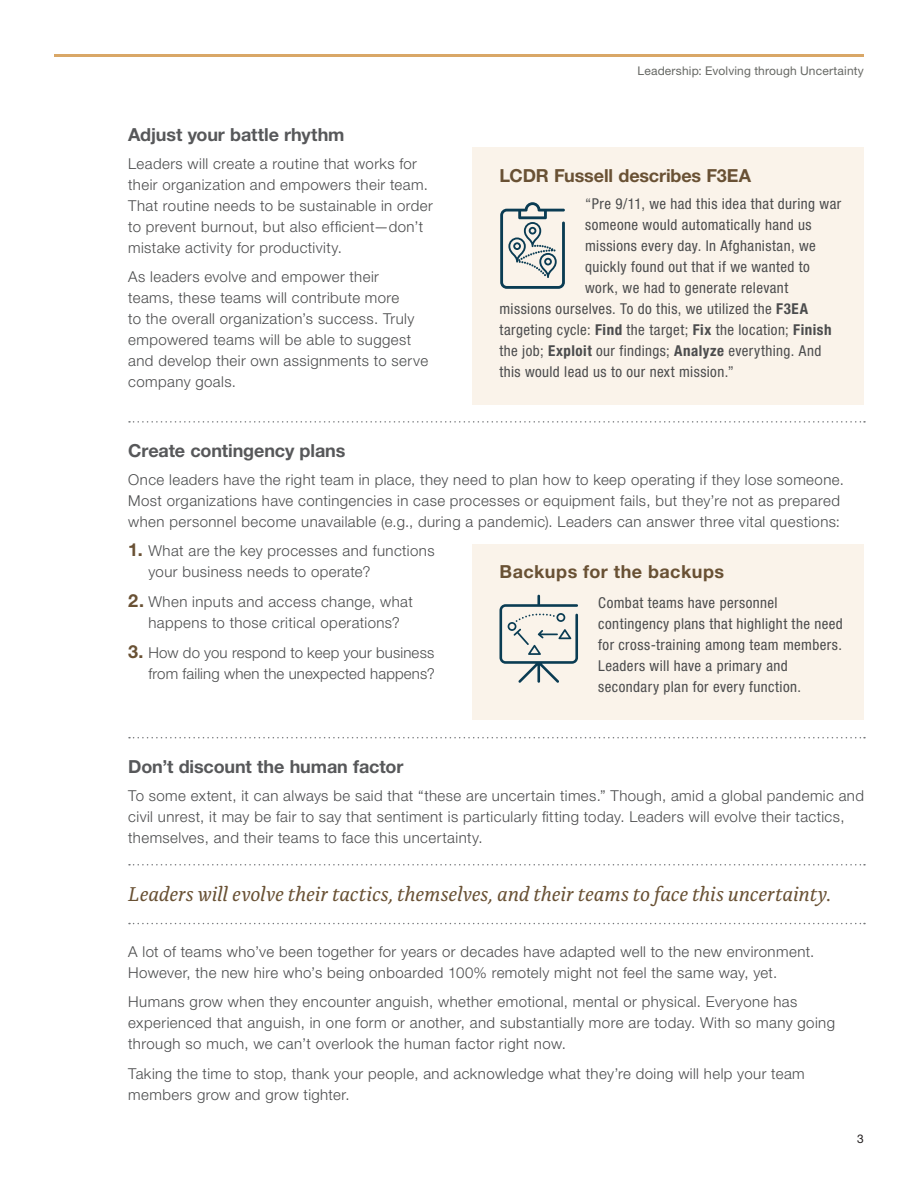
<style>
.page{position:relative;width:918px;height:1188px;background:#fff}
.page>*{position:absolute;margin:0;border:0;box-sizing:border-box;transform-origin:0 0}
.K_Callout{font:italic 21px "Alda Pro";letter-spacing:-.005em;color:#695134}
.K_middle_sized_head{font:700 18px "Helvetica Neue LT Pro";letter-spacing:-.01em;color:#57585a}
.K_middle_sized_head-2{font:700 18px "Helvetica Neue LT Pro";letter-spacing:-.005em;color:#695134}
.K_descriptor_line_un{font:700 18px "Helvetica Neue LT Pro";letter-spacing:.025em;color:#695134}
.K_body_text{font:300 15px/21px "Helvetica Neue LT Pro";letter-spacing:.03em;color:#4b4c4d}
.LIGHT_COND_IN_BOXES{font:condensed 15px/21px "Helvetica Neue LT Pro";letter-spacing:.025em;color:#4b4c4d}
.K_para_with_numbers{font:300 15px/21px "Helvetica Neue LT Pro";letter-spacing:.025em;color:#4b4c4d}
.t1{font:12px "Helvetica Neue LT Pro";letter-spacing:.015em;color:#666864}
.t2{font:12px "Helvetica Neue LT Pro";color:#231f20}
.s1{font-weight:700}
.s2{font-weight:700;font-size:18px;color:#695134}
</style>
<div class="page">
<hr style="left:54px;top:54px;width:810px;height:3px;background:#d9a767">
<svg style="left:129px;top:421px;width:736px;height:2px"></svg>
<svg style="left:129px;top:737px;width:736px;height:1px"></svg>
<svg style="left:129px;top:864px;width:736px;height:2px"></svg>
<svg style="left:129px;top:923px;width:736px;height:1px"></svg>
<div style="left:472px;top:147px;width:392px;height:257px;background:#faf3ea"></div>
<svg style="left:500px;top:202px;width:65px;height:87px"></svg>
<div style="left:472px;top:544px;width:392px;height:175px;background:#faf3ea"></div>
<svg style="left:500px;top:595px;width:78px;height:88px"></svg>
<p class="K_middle_sized_head" style="left:128px;top:124px;width:218px">Adjust your battle rhythm</p>
<p class="K_body_text" style="left:128px;top:153px;width:306px">Leaders will create a routine that works for their organization and empowers their team.<br>That routine needs to be sustainable in order to prevent burnout, but also efficient—don’t mistake activity for productivity.</p>
<p class="K_body_text" style="left:128px;top:266px;width:301px">As leaders evolve and empower their teams, these teams will contribute more<br>to the overall organization’s success. Truly empowered teams will be able to suggest and develop their own assignments to serve company goals.</p>
<p class="t1" style="left:638px;top:63px;width:228px">Leadership: Evolving through Uncertainty</p>
<p class="K_middle_sized_head-2" style="left:500px;top:164px;width:253px">LCDR Fussell describes F3EA</p>
<p class="LIGHT_COND_IN_BOXES" style="left:585px;top:193px;width:258px">“Pre 9/11, we had this idea that during war</p>
<p class="LIGHT_COND_IN_BOXES" style="left:585px;top:214px;width:228px">someone would automatically hand us</p>
<p class="LIGHT_COND_IN_BOXES" style="left:585px;top:235px;width:232px">missions every day. In Afghanistan, we</p>
<p class="LIGHT_COND_IN_BOXES" style="left:585px;top:256px;width:226px">quickly found out that if we wanted to</p>
<p class="LIGHT_COND_IN_BOXES" style="left:585px;top:277px;width:205px">work, we had to generate relevant</p>
<p class="LIGHT_COND_IN_BOXES" style="left:500px;top:298px;width:310px">missions ourselves. To do this, we utilized the <span class="s1">F3EA</span></p>
<p class="LIGHT_COND_IN_BOXES" style="left:500px;top:319px;width:334px">targeting cycle: <span class="s1">Find</span> the target; <span class="s1">Fix</span> the location; <span class="s1">Finish</span></p>
<p class="LIGHT_COND_IN_BOXES" style="left:500px;top:340px;width:323px">the job; <span class="s1">Exploit</span> our findings; <span class="s1">Analyze</span> everything. And</p>
<p class="LIGHT_COND_IN_BOXES" style="left:500px;top:361px;width:236px">this would lead us to our next mission.”</p>
<p class="K_middle_sized_head" style="left:128px;top:439px;width:219px">Create contingency plans</p>
<p class="K_body_text" style="left:128px;top:469px;width:717px">Once leaders have the right team in place, they need to plan how to keep operating if they lose someone.<br>Most organizations have contingencies in case processes or equipment fails, but they’re not as prepared when personnel become unavailable (e.g., during a pandemic). Leaders can answer three vital questions:</p>
<p class="K_para_with_numbers" style="left:148px;top:540px;width:288px;text-indent:-20px"><span class="s2">1.</span> What are the key processes and functions your business needs to operate?</p>
<p class="K_para_with_numbers" style="left:128px;top:591px;width:286px;text-align:center"><span class="s2">2.</span> When inputs and access change, what happens to those critical operations?</p>
<p class="K_para_with_numbers" style="left:128px;top:641px;width:308px;text-align:right"><span class="s2">3.</span> How do you respond to keep your business from failing when the unexpected happens?</p>
<p class="K_descriptor_line_un" style="left:500px;top:561px;width:226px">Backups for the backups</p>
<p class="LIGHT_COND_IN_BOXES" style="left:598px;top:592px;width:246px">Combat teams have personnel contingency plans that highlight the need for cross-training among team members.<br>Leaders will have a primary and secondary plan for every function.</p>
<p class="K_middle_sized_head" style="left:128px;top:755px;width:277px">Don’t discount the human factor</p>
<p class="K_body_text" style="left:128px;top:784px;width:737px">To some extent, it can always be said that “these are uncertain times.” Though, amid a global pandemic and civil unrest, it may be fair to say that sentiment is particularly fitting today. Leaders will evolve their tactics, themselves, and their teams to face this uncertainty.</p>
<p class="K_Callout" style="left:128px;top:878px;width:705px">Leaders will evolve their tactics, themselves, and their teams to face this uncertainty.</p>
<p class="K_body_text" style="left:128px;top:940px;width:688px">A lot of teams who’ve been together for years or decades have adapted well to the new environment.<br>However, the new hire who’s being onboarded 100% remotely might not feel the same way, yet.</p>
<p class="K_body_text" style="left:128px;top:991px;width:708px">Humans grow when they encounter anguish, whether emotional, mental or physical. Everyone has experienced that anguish, in one form or another, and substantially more are today. With so many going through so much, we can’t overlook the human factor right now.</p>
<p class="K_body_text" style="left:128px;top:1063px;width:678px">Taking the time to stop, thank your people, and acknowledge what they’re doing will help your team members grow and grow tighter.</p>
<p class="t2" style="left:857px;top:1131px;width:8px">3</p>
</div>
